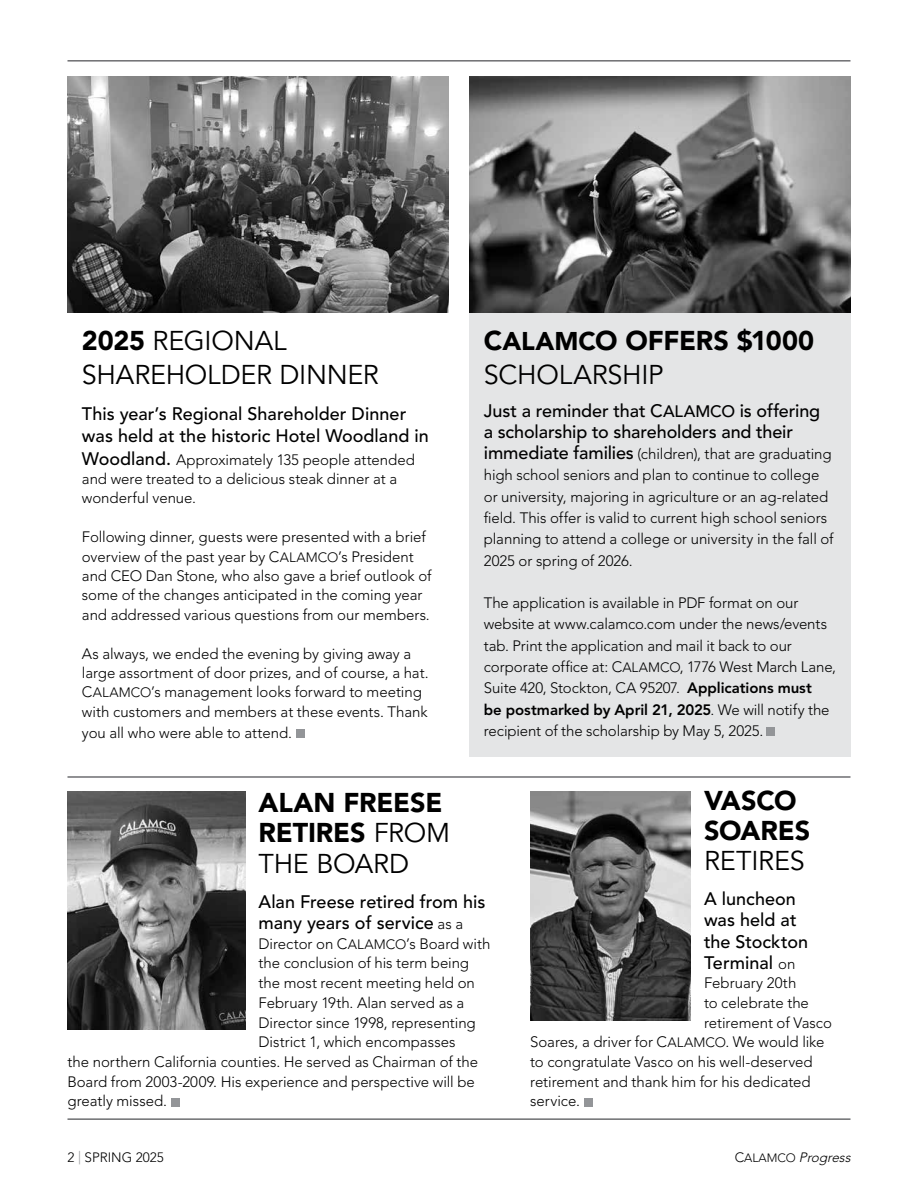
<style>
.page{position:relative;width:918px;height:1188px;background:#fff}
.page>*{position:absolute;margin:0;border:0;box-sizing:border-box;transform-origin:0 0}
.t1{font:900 27px/30.3px "Avenir LT Std";letter-spacing:-.005em;color:#000}
.t2{font:27px/33.8px "Avenir LT Std";letter-spacing:-.005em;color:#000}
.t3{font:500 18px/21.1px "Avenir LT Std";color:#000}
.t4{font:300 15px/21.3px "Avenir LT Std";letter-spacing:-.005em;color:#000}
.t5{font:italic 300 13.5px "Avenir LT Std";color:#000}
.t6{font:300 13.5px "Avenir LT Std";color:#000}
.s1{font-weight:900}
.s2{font-weight:500;font-size:18px}
.s3{font-size:13.5px}
.s4{font-size:25.5px}
.s5{font-weight:400}
.s6{font-size:16.5px}
.s7{font-weight:800}
.s8{font-weight:300;font-size:15px}
.s9{color:#939598}
.s10{font-style:normal}
.s11{font-style:normal;font-size:12px}
</style>
<div class="page">
<div style="left:584px;top:1098px;width:8px;height:9px;background:#939598"></div>
<div style="left:469px;top:80px;width:381px;height:676px;background:#e4e5e6"></div>
<hr style="left:68px;top:60px;width:782px;height:2px;background:#6d6e71">
<div style="left:767px;top:727px;width:8px;height:9px;background:#939598"></div>
<hr style="left:68px;top:776px;width:782px;height:2px;background:#6d6e71">
<div style="left:296px;top:729px;width:8px;height:9px;background:#939598"></div>
<hr style="left:68px;top:1118px;width:782px;height:2px;background:#6d6e71">
<img style="left:68px;top:77px;width:381px;height:235px">
<img style="left:469px;top:77px;width:381px;height:235px">
<div style="left:171px;top:1098px;width:8px;height:9px;background:#939598"></div>
<img style="left:68px;top:792px;width:177px;height:238px">
<img style="left:530px;top:792px;width:161px;height:229px">
<h1 class="t2" style="left:82px;top:325px;width:298px"><span class="s1">2025</span> REGIONAL<br>SHAREHOLDER DINNER</h1>
<p class="t3" style="left:82px;top:403px;width:348px;line-height:22.4px">This year’s Regional Shareholder Dinner was held at the historic Hotel Woodland in</p>
<p class="t4" style="left:82px;top:450px;width:335px;line-height:19.4px"><span class="s2">Woodland.</span> Approximately 135 people attended and were treated to a delicious steak dinner at a wonderful venue.</p>
<p class="t4" style="left:82px;top:527px;width:351px;line-height:19.4px">Following dinner, guests were presented with a brief overview of the past year by C<span class="s3">ALAMCO</span>’s President and CEO Dan Stone, who also gave a brief outlook of some of the changes anticipated in the coming year and addressed various questions from our members.</p>
<p class="t4" style="left:82px;top:644px;width:348px;line-height:19.4px">As always, we ended the evening by giving away a large assortment of door prizes, and of course, a hat.<br>C<span class="s3">ALAMCO</span>’s management looks forward to meeting with customers and members at these events. Thank</p>
<p class="t4" style="left:82px;top:722px;width:212px">you all who were able to attend.</p>
<h1 class="t1" style="left:484px;top:324px;width:332px;line-height:34.2px">C<span class="s4">ALAMC</span>O OFFERS $1000<br><span class="s5">SCHOLARSHIP</span></h1>
<p class="t3" style="left:484px;top:400px;width:338px">Just a reminder that C<span class="s6">ALAMCO</span> is offering a scholarship to shareholders and their</p>
<p class="t4" style="left:484px;top:443px;width:351px"><span class="s2">immediate families</span> (children), that are graduating high school seniors and plan to continue to college or university, majoring in agriculture or an ag-related field. This offer is valid to current high school seniors planning to attend a college or university in the fall of 2025 or spring of 2026.</p>
<p class="t4" style="left:484px;top:592px;width:354px">The application is available in PDF format on our website at www.calamco.com under the news/events tab. Print the application and mail it back to our corporate office at: C<span class="s3">ALAMCO</span>, 1776 West March Lane, Suite 420, Stockton, CA 95207. <span class="s7">Applications must<br>be postmarked by April 21, 2025</span>. We will notify the recipient of the scholarship by May 5, 2025.</p>
<h1 class="t1" style="left:259px;top:787px;width:193px">ALAN FREESE<br>RETIRES <span class="s5">FROM<br>THE BOARD</span></h1>
<p class="t3" style="left:259px;top:891px;width:229px">Alan Freese retired from his many years of service <span class="s8">as a</span></p>
<p class="t4" style="left:259px;top:933px;width:233px">Director on C<span class="s3">ALAMCO</span>’s Board with</p>
<p class="t4" style="left:259px;top:953px;width:212px">the conclusion of his term being</p>
<p class="t4" style="left:259px;top:972px;width:218px">the most recent meeting held on</p>
<p class="t4" style="left:259px;top:992px;width:207px">February 19th. Alan served as a</p>
<p class="t4" style="left:259px;top:1012px;width:219px">Director since 1998, representing</p>
<p class="t4" style="left:259px;top:1031px;width:199px">District 1, which encompasses</p>
<p class="t4" style="left:68px;top:1051px;width:412px">the northern California counties. He served as Chairman of the</p>
<p class="t4" style="left:68px;top:1071px;width:409px">Board from 2003-2009. His experience and perspective will be</p>
<p class="t4" style="left:68px;top:1091px;width:101px">greatly missed.</p>
<h1 class="t1" style="left:704px;top:785px;width:108px">VASCO<br>SOARES</h1>
<h1 class="t2" style="left:704px;top:845px;width:102px">RETIRES</h1>
<p class="t3" style="left:704px;top:889px;width:106px">A luncheon was held at the Stockton<br>Terminal <span class="s8">on</span></p>
<p class="t4" style="left:704px;top:973px;width:94px">February 20th</p>
<p class="t4" style="left:704px;top:992px;width:106px">to celebrate the</p>
<p class="t4" style="left:704px;top:1012px;width:129px">retirement of Vasco</p>
<p class="t4" style="left:530px;top:1032px;width:296px">Soares, a driver for C<span class="s3">ALAMCO</span>. We would like</p>
<p class="t4" style="left:530px;top:1051px;width:284px">to congratulate Vasco on his well-deserved</p>
<p class="t4" style="left:530px;top:1071px;width:282px">retirement and thank him for his dedicated</p>
<p class="t4" style="left:530px;top:1091px;width:51px">service.</p>
<p class="t6" style="left:68px;top:1149px;width:98px">2 <span class="s9">|</span> SPRING 2025</p>
<p class="t5" style="left:735px;top:1149px;width:121px"><span class="s10">C</span><span class="s11">A LA M C O</span> Progress</p>
</div>
